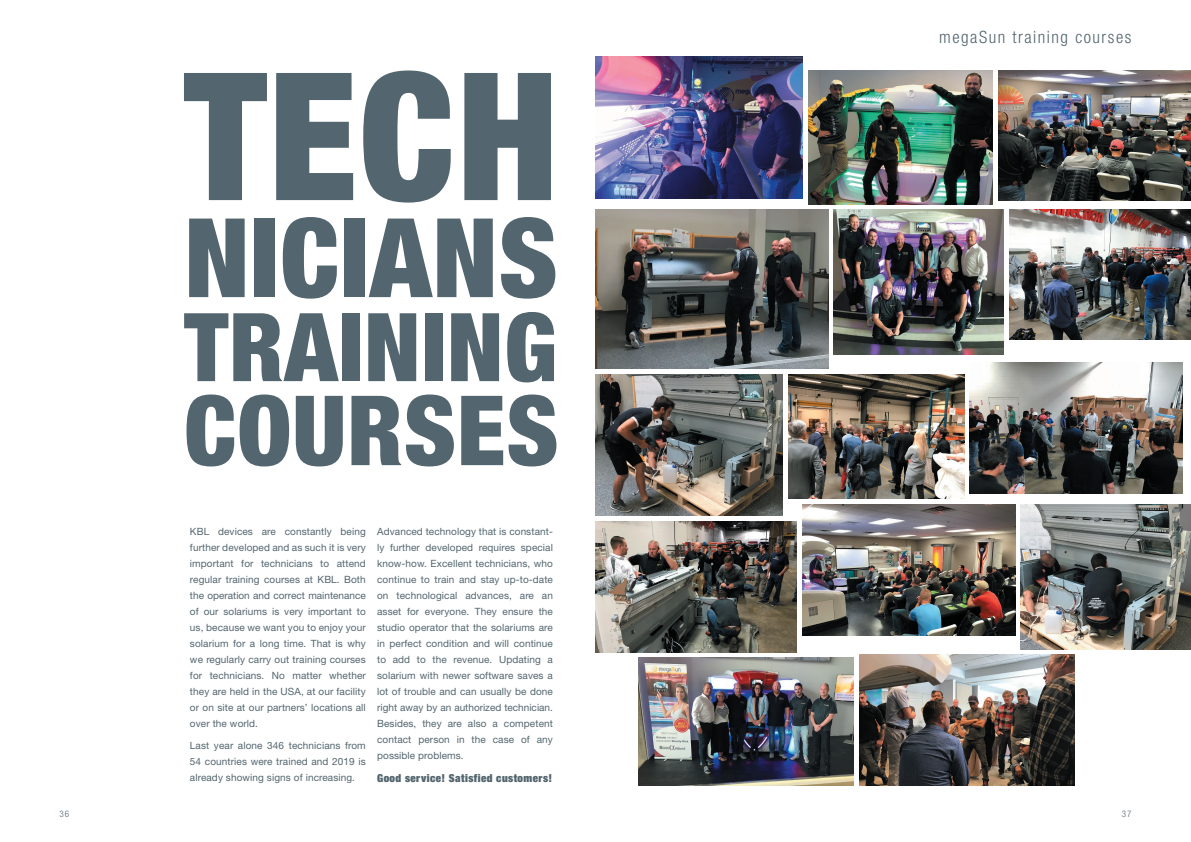
<style>
.page{position:relative;width:1191px;height:842px;background:#fff}
.page>*{position:absolute;margin:0;border:0;box-sizing:border-box;transform-origin:0 0}
.t1{font:900 condensed 178px "Helvetica Neue LT Std";color:#53656e}
.t2{font:900 condensed 110px "Helvetica Neue LT Std";letter-spacing:.01em;color:#53656e}
.t3{font:900 condensed 97px "Helvetica Neue LT Std";letter-spacing:.01em;color:#53656e}
.t4{font:900 condensed 95px "Helvetica Neue LT Std";letter-spacing:.01em;color:#53656e}
.t5{font:300 condensed 17px "Helvetica Neue LT Std";letter-spacing:.09em;color:#53656e}
.t6{font:900 condensed 11px "Helvetica Neue LT Std";letter-spacing:.04em;color:#53656e}
.t7{font:10px/16px "Helvetica Neue LT Std";letter-spacing:.01em;color:#53656e;text-align:justify}
.t8{font:300 condensed 9px "Helvetica Neue LT Std";color:#53656e}
</style>
<div class="page">
<img style="left:595px;top:210px;width:233px;height:159px">
<img style="left:833px;top:210px;width:170px;height:144px">
<img style="left:1020px;top:505px;width:171px;height:144px">
<img style="left:595px;top:374px;width:187px;height:142px">
<img style="left:808px;top:71px;width:184px;height:133px">
<img style="left:788px;top:374px;width:176px;height:125px">
<img style="left:638px;top:658px;width:215px;height:127px">
<img style="left:1009px;top:210px;width:182px;height:129px">
<img style="left:969px;top:363px;width:213px;height:130px">
<img style="left:802px;top:505px;width:213px;height:130px">
<img style="left:859px;top:655px;width:215px;height:130px">
<img style="left:998px;top:71px;width:193px;height:129px">
<img style="left:595px;top:522px;width:202px;height:130px">
<img style="left:595px;top:57px;width:207px;height:141px">
<h1 class="t1" style="left:184px;top:27px;width:376px">TECH</h1>
<h2 class="t2" style="left:184px;top:190px;width:375px">NICIANS</h2>
<h3 class="t4" style="left:184px;top:289px;width:374px">TRAINING</h3>
<h3 class="t3" style="left:184px;top:371px;width:376px">COURSES</h3>
<p class="t7" style="left:190px;top:524px;width:177px">KBL devices are constantly being further developed and as such it is very important for technicians to attend regular training courses at KBL. Both the operation and correct maintenance of our solariums is very important to us, because we want you to enjoy your solarium for a long time. That is why we regularly carry out training courses for technicians. No matter whether they are held in the USA, at our facility or on site at our partners’ locations all over the world.</p>
<p class="t7" style="left:190px;top:737px;width:177px">Last year alone 346 technicians from 54 countries were trained and 2019 is already showing signs of increasing.</p>
<p class="t7" style="left:377px;top:524px;width:177px">Advanced technology that is constant&shy;ly further developed requires special know-how. Excellent technicians, who continue to train and stay up-to-date on technological advances, are an asset for everyone. They ensure the studio operator that the solariums are in perfect condition and will continue to add to the revenue. Updating a solarium with newer software saves a lot of trouble and can usually be done right away by an authorized technician.<br>Besides, they are also a competent contact person in the case of any possible problems.</p>
<p class="t6" style="left:377px;top:771px;width:177px">Good service! Satisfied customers!</p>
<h3 class="t5" style="left:939px;top:28px;width:194px">megaSun training courses</h3>
<p class="t8" style="left:60px;top:809px;width:11px">36</p>
<p class="t8" style="left:1122px;top:809px;width:11px">37</p>
</div>
